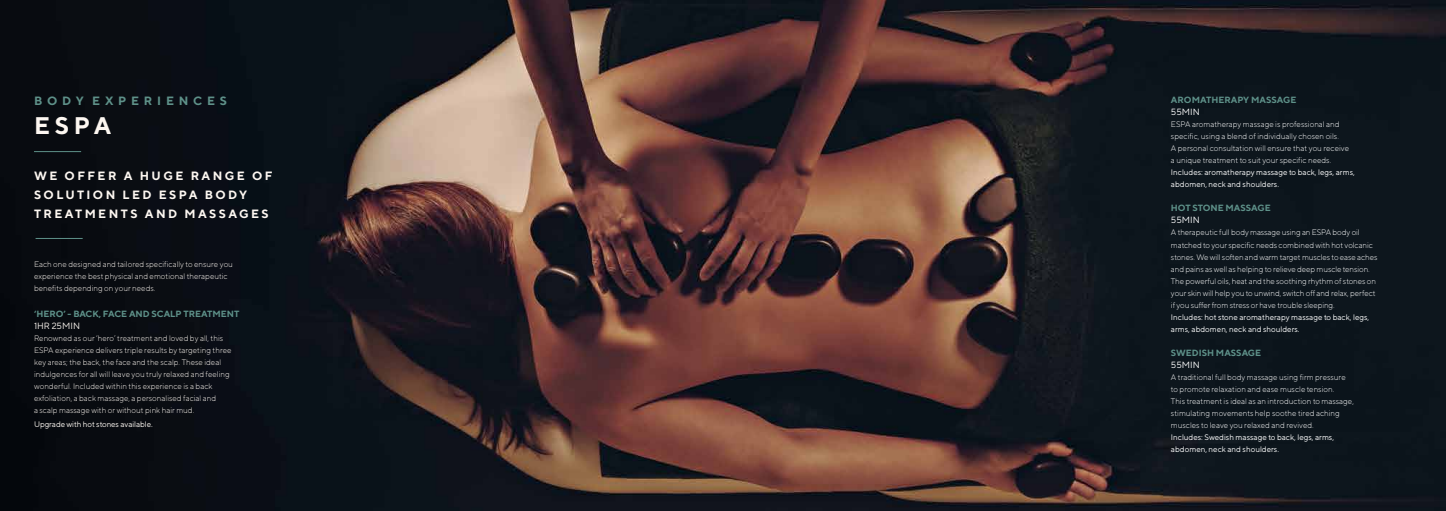
<style>
.page{position:relative;width:1446px;height:511px;background:#fff}
.page>*{position:absolute;margin:0;border:0;box-sizing:border-box;transform-origin:0 0}
.t1{font:700 24px "TT Norms";color:#fdf7f1}
.t2{font:700 12px/19px "TT Norms";letter-spacing:.2em;color:#fdf7f1}
.t3{font:700 12px "TT Norms";letter-spacing:.4em;color:#5e9189}
.t4{font:700 9px "TT Norms";color:#5e9189}
.t5{font:9px "TT Norms";color:#fff}
.t6{font:9px "TT Norms";color:#fdf7f1}
.t7{font:300 8px/12px "TT Norms";color:#fff}
.t8{font:300 8px/12px "TT Norms";color:#fdf7f1}
.t9{font:8px/12px "TT Norms";color:#fff}
.t10{font:8px "TT Norms";letter-spacing:-.01em;color:#fdf8f2}
</style>
<div class="page">
<img style="left:0;top:0;width:1446px;height:510px">
<hr style="left:34px;top:151px;width:47px;height:1px;background:#5e9189">
<hr style="left:36px;top:238px;width:47px;height:1px;background:#5e9189">
<h2 class="t3" style="left:34px;top:94px;width:195px">BODY EXPERIENCES</h2>
<h1 class="t1" style="left:34px;top:111px;width:79px">ESPA</h1>
<h2 class="t2" style="left:34px;top:166px;width:240px">WE OFFER A HUGE RANGE OF<br>SOLUTION LED ESPA BODY<br>TREATMENTS AND MASSAGES</h2>
<p class="t8" style="left:34px;top:258px;width:200px">Each one designed and tailored specifically to ensure you experience the best physical and emotional therapeutic benefits depending on your needs.</p>
<p class="t4" style="left:34px;top:308px;width:207px">‘HERO’ - BACK, FACE AND SCALP TREATMENT</p>
<p class="t6" style="left:34px;top:320px;width:47px">1HR 25MIN</p>
<p class="t8" style="left:34px;top:332px;width:199px">Renowned as our ‘hero’ treatment and loved by all, this ESPA experience delivers triple results by targeting three key areas; the back, the face and the scalp. These ideal indulgences for all will leave you truly relaxed and feeling wonderful. Included within this experience is a back exfoliation, a back massage, a personalised facial and<br>a scalp massage with or without pink hair mud.</p>
<p class="t10" style="left:34px;top:419px;width:120px">Upgrade with hot stones available.</p>
<p class="t4" style="left:1171px;top:94px;width:127px">AROMATHERAPY MASSAGE</p>
<p class="t5" style="left:1171px;top:106px;width:30px">55MIN</p>
<p class="t7" style="left:1171px;top:118px;width:180px">ESPA aromatherapy massage is professional and specific, using a blend of individually chosen oils.<br>A personal consultation will ensure that you receive a unique treatment to suit your specific needs.</p>
<p class="t9" style="left:1171px;top:166px;width:185px">Includes: aromatherapy massage to back, legs, arms, abdomen, neck and shoulders.</p>
<p class="t4" style="left:1171px;top:202px;width:101px">HOT STONE MASSAGE</p>
<p class="t5" style="left:1171px;top:214px;width:30px">55MIN</p>
<p class="t7" style="left:1171px;top:226px;width:208px">A therapeutic full body massage using an ESPA body oil matched to your specific needs combined with hot volcanic stones. We will soften and warm target muscles to ease aches and pains as well as helping to relieve deep muscle tension.<br>The powerful oils, heat and the soothing rhythm of stones on your skin will help you to unwind, switch off and relax, perfect if you suffer from stress or have trouble sleeping.</p>
<p class="t9" style="left:1171px;top:310px;width:200px">Includes: hot stone aromatherapy massage to back, legs, arms, abdomen, neck and shoulders.</p>
<p class="t4" style="left:1171px;top:346px;width:92px">SWEDISH MASSAGE</p>
<p class="t5" style="left:1171px;top:358px;width:30px">55MIN</p>
<p class="t7" style="left:1171px;top:370px;width:184px">A traditional full body massage using firm pressure to promote relaxation and ease muscle tension.<br>This treatment is ideal as an introduction to massage, stimulating movements help soothe tired aching muscles to leave you relaxed and revived.</p>
<p class="t9" style="left:1171px;top:430px;width:165px">Includes: Swedish massage to back, legs, arms, abdomen, neck and shoulders.</p>
</div>
